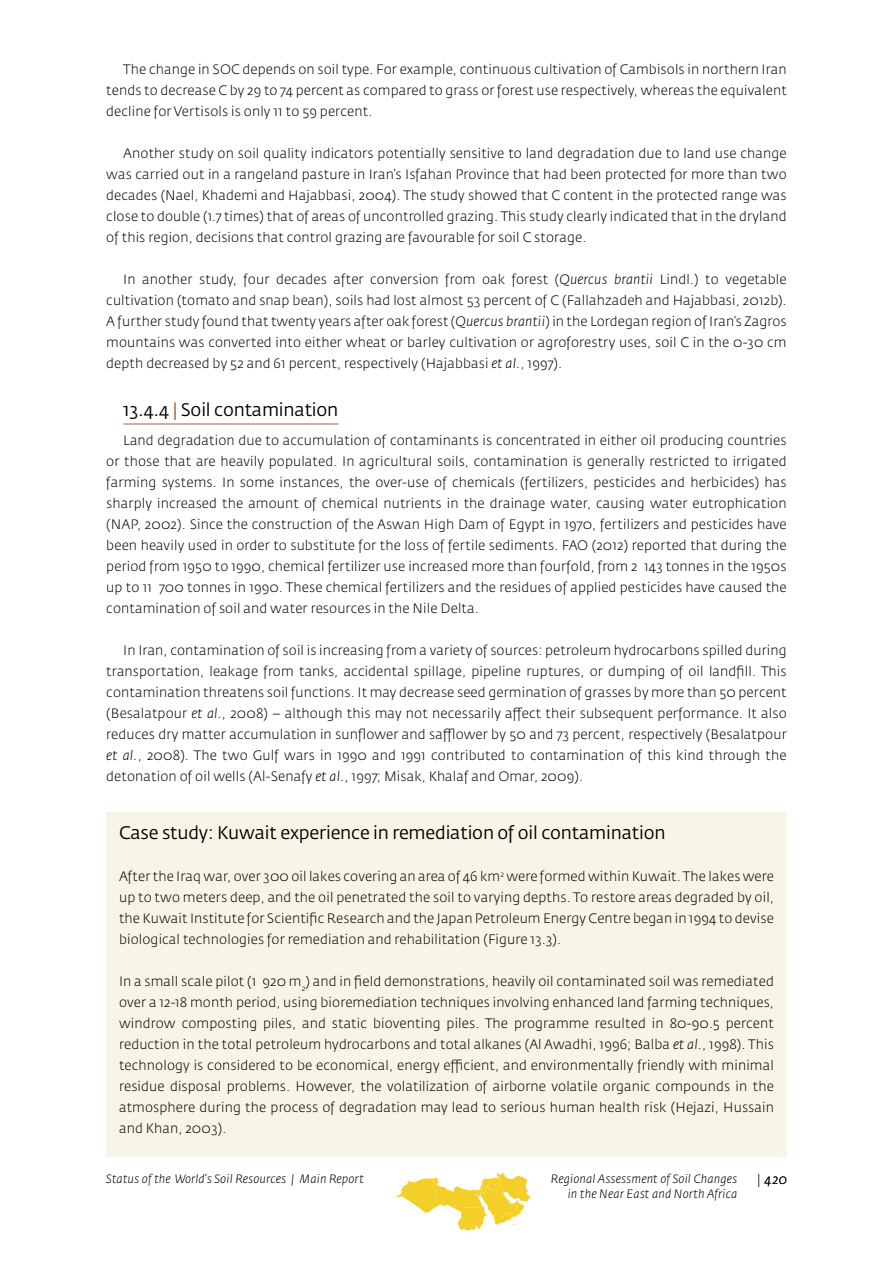
<style>
.page{position:relative;width:893px;height:1263px;background:#fff}
.page>*{position:absolute;margin:0;border:0;box-sizing:border-box;transform-origin:0 0}
.Text_Normal{font:18px "Fedra Sans Std";letter-spacing:-.01em;color:#000}
.Sub_Sub_Sub_Chapter{font:18px "Fedra Sans Std";letter-spacing:-.01em;color:#000}
.Text{font:300 13.5px/21px "Fedra Sans Std";letter-spacing:.01em;color:#000;text-align:justify}
.Text_Normal-2{font:300 13.5px/21px "Fedra Sans Std";letter-spacing:.01em;color:#000;text-align:justify}
.t1{font:italic 300 13.5px "Fedra Sans Std";color:#000}
.t2{font:italic 300 12px "Fedra Sans Std";letter-spacing:.01em;color:#000}
.s1{font-style:italic}
.s2{color:#9e6539}
.s3{font-style:normal}
</style>
<div class="page">
<svg style="left:396px;top:1173px;width:135px;height:57px"></svg>
<hr style="left:123px;top:424px;width:216px;height:1px;background:#9e6539">
<div style="left:106px;top:812px;width:681px;height:345px;background:#f7f5e6"></div>
<p class="Text" style="left:106px;top:59px;width:682px;text-indent:17px">The change in SOC depends on soil type. For example, continuous cultivation of Cambisols in northern Iran tends to decrease C by 29 to 74 percent as compared to grass or forest use respectively, whereas the equivalent decline for Vertisols is only 11 to 59 percent.</p>
<p class="Text" style="left:106px;top:143px;width:682px;text-indent:17px">Another study on soil quality indicators potentially sensitive to land degradation due to land use change was carried out in a rangeland pasture in Iran’s Isfahan Province that had been protected for more than two decades (Nael, Khademi and Hajabbasi, 2004). The study showed that C content in the protected range was close to double (1.7 times) that of areas of uncontrolled grazing. This study clearly indicated that in the dryland of this region, decisions that control grazing are favourable for soil C storage.</p>
<p class="Text" style="left:106px;top:269px;width:682px;text-indent:17px">In another study, four decades after conversion from oak forest (<span class="s1">Quercus brantii</span> Lindl.) to vegetable cultivation (tomato and snap bean), soils had lost almost 53 percent of C (Fallahzadeh and Hajabbasi, 2012b).<br>A further study found that twenty years after oak forest (<span class="s1">Quercus brantii</span>) in the Lordegan region of Iran’s Zagros mountains was converted into either wheat or barley cultivation or agroforestry uses, soil C in the 0-30 cm depth decreased by 52 and 61 percent, respectively (Hajabbasi <span class="s1">et al.</span>, 1997).</p>
<p class="Sub_Sub_Sub_Chapter" style="left:123px;top:398px;width:217px">13.4.4 <span class="s2">|</span> Soil contamination</p>
<p class="Text" style="left:106px;top:430px;width:682px;text-indent:17px">Land degradation due to accumulation of contaminants is concentrated in either oil producing countries or those that are heavily populated. In agricultural soils, contamination is generally restricted to irrigated farming systems. In some instances, the over-use of chemicals (fertilizers, pesticides and herbicides) has sharply increased the amount of chemical nutrients in the drainage water, causing water eutrophication (NAP, 2002). Since the construction of the Aswan High Dam of Egypt in 1970, fertilizers and pesticides have been heavily used in order to substitute for the loss of fertile sediments. FAO (2012) reported that during the period from 1950 to 1990, chemical fertilizer use increased more than fourfold, from 2 143 tonnes in the 1950s up to 11 700 tonnes in 1990. These chemical fertilizers and the residues of applied pesticides have caused the contamination of soil and water resources in the Nile Delta.</p>
<p class="Text" style="left:106px;top:640px;width:682px;text-indent:17px">In Iran, contamination of soil is increasing from a variety of sources: petroleum hydrocarbons spilled during transportation, leakage from tanks, accidental spillage, pipeline ruptures, or dumping of oil landfill. This contamination threatens soil functions. It may decrease seed germination of grasses by more than 50 percent (Besalatpour <span class="s1">et al.</span>, 2008) – although this may not necessarily affect their subsequent performance. It also reduces dry matter accumulation in sunflower and safflower by 50 and 73 percent, respectively (Besalatpour <span class="s1">et al.</span>, 2008). The two Gulf wars in 1990 and 1991 contributed to contamination of this kind through the detonation of oil wells (Al-Senafy <span class="s1">et al.</span>, 1997; Misak, Khalaf and Omar, 2009).</p>
<p class="Text_Normal" style="left:119px;top:822px;width:548px">Case study: Kuwait experience in remediation of oil contamination</p>
<p class="Text_Normal-2" style="left:119px;top:866px;width:656px">After the Iraq war, over 300 oil lakes covering an area of 46 km<sup>2</sup> were formed within Kuwait. The lakes were up to two meters deep, and the oil penetrated the soil to varying depths. To restore areas degraded by oil, the Kuwait Institute for Scientific Research and the Japan Petroleum Energy Centre began in 1994 to devise biological technologies for remediation and rehabilitation (Figure 13.3).</p>
<p class="Text_Normal-2" style="left:119px;top:971px;width:656px">In a small scale pilot (1 920 m<sub>2</sub>) and in field demonstrations, heavily oil contaminated soil was remediated over a 12-18 month period, using bioremediation techniques involving enhanced land farming techniques, windrow composting piles, and static bioventing piles. The programme resulted in 80-90.5 percent reduction in the total petroleum hydrocarbons and total alkanes (Al Awadhi, 1996; Balba <span class="s1">et al.</span>, 1998). This technology is considered to be economical, energy efficient, and environmentally friendly with minimal residue disposal problems. However, the volatilization of airborne volatile organic compounds in the atmosphere during the process of degradation may lead to serious human health risk (Hejazi, Hussain and Khan, 2003).</p>
<p class="t2" style="left:106px;top:1172px;width:259px">Status of the World’s Soil Resources | Main Report</p>
<p class="t2" style="left:551px;top:1172px;width:188px">Regional Assessment of Soil Changes</p>
<p class="t1" style="left:757px;top:1171px;width:31px"><span class="s3">|</span> 420</p>
<p class="t2" style="left:568px;top:1187px;width:171px">in the Near East and North Africa</p>
</div>
